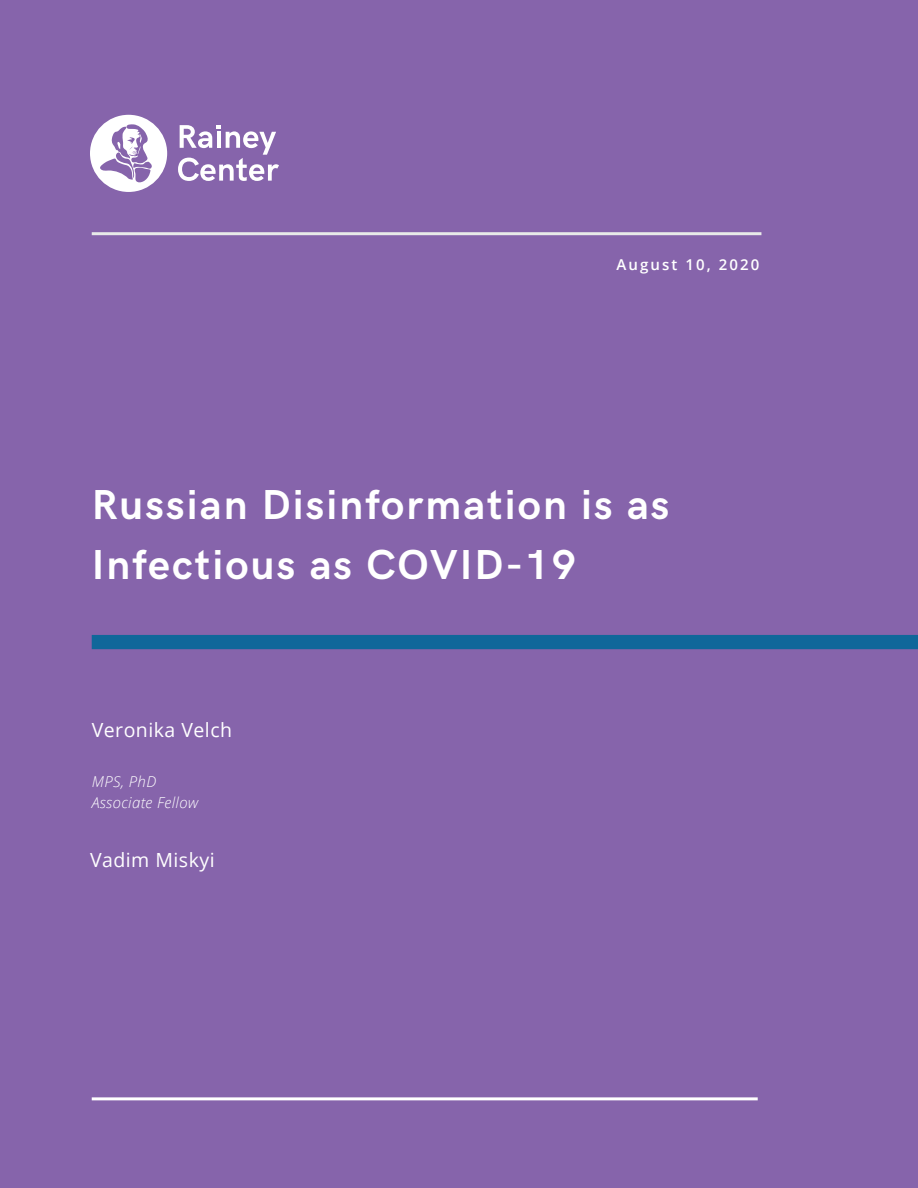
<style>
.page{position:relative;width:918px;height:1188px;background:#8664ab}
.page>*{position:absolute;margin:0;border:0;box-sizing:border-box;transform-origin:0 0}
.t1{font:700 42px/60px "HK Grotesk";letter-spacing:.05em;color:#fff}
.t2{font:19.5px "Open Sans";letter-spacing:.025em;color:#fff}
.t3{font:italic 300 15px/21px "Open Sans";letter-spacing:.025em;color:#fff}
.t4{font:600 15px "Open Sans";letter-spacing:.14em;color:#fff}
</style>
<div class="page">
<div style="left:92px;top:635px;width:826px;height:14px;border:6px solid #10679a"></div>
<hr style="left:92px;top:1097px;width:666px;height:3px;background:#fff">
<hr style="left:92px;top:232px;width:669px;height:3px;background:#e8eae9">
<svg style="left:90px;top:115px;width:77px;height:77px"></svg>
<svg style="left:178px;top:125px;width:101px;height:56px"></svg>
<p class="t4" style="left:616px;top:254px;width:145px">August 10, 2020</p>
<p class="t1" style="left:92px;top:471px;width:579px">Russian Disinformation is as<br>Infectious as COVID-19</p>
<p class="t2" style="left:92px;top:717px;width:142px">Veronika Velch</p>
<p class="t3" style="left:92px;top:770px;width:108px">MPS, PhD<br>Associate Fellow</p>
<p class="t2" style="left:90px;top:846px;width:126px">Vadim Miskyi</p>
</div>
